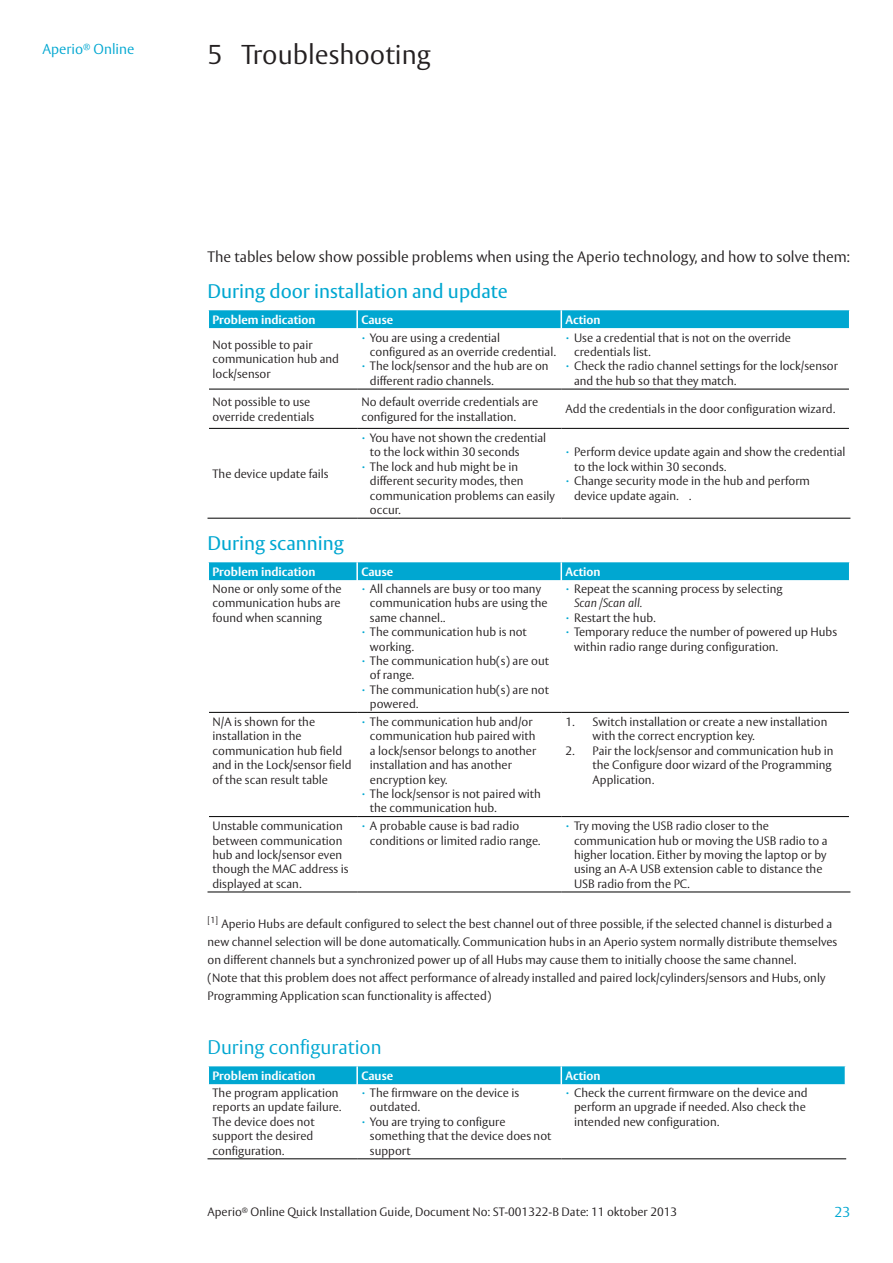
<style>
.page{position:relative;width:893px;height:1263px;background:#fff}
.page>*{position:absolute;margin:0;border:0;box-sizing:border-box;transform-origin:0 0}
.t1{font:300 27px "ASSA Vesta";color:#231f20}
.t2{font:19.5px "ASSA Vesta";color:#00a7d1}
.t3{font:300 19.5px "ASSA Vesta";color:#00a7d1}
.t4{font:300 15px "ASSA Vesta";color:#231f20}
.t5{font:300 14.25px "ASSA Vesta";color:#00a7d1}
.t6{font:300 12px/14.4px "ASSA Vesta";color:#231f20}
.t7{font:700 12px "ASSA Vesta";color:#fff}
.t8{font:italic 300 12px "ASSA Vesta";color:#231f20}
.s1{font-size:14.25px;color:#00a7d1}
</style>
<div class="page">
<div style="left:208px;top:310px;width:642px;height:18px;background:#00a7d1"></div>
<hr style="left:209px;top:389px;width:148px;height:1px;background:#000">
<hr style="left:357px;top:389px;width:204px;height:1px;background:#000">
<hr style="left:561px;top:389px;width:288px;height:1px;background:#000">
<hr style="left:209px;top:428px;width:148px;height:1px;background:#000">
<hr style="left:357px;top:428px;width:204px;height:1px;background:#000">
<hr style="left:561px;top:428px;width:288px;height:1px;background:#000">
<hr style="left:207px;top:518px;width:150px;height:1px;background:#000">
<hr style="left:357px;top:518px;width:204px;height:1px;background:#000">
<hr style="left:561px;top:518px;width:289px;height:1px;background:#000">
<div style="left:208px;top:562px;width:642px;height:18px;background:#00a7d1"></div>
<hr style="left:209px;top:816px;width:148px;height:1px;background:#000">
<hr style="left:357px;top:816px;width:204px;height:1px;background:#000">
<hr style="left:561px;top:816px;width:288px;height:1px;background:#000">
<hr style="left:207px;top:891px;width:150px;height:1px;background:#000">
<hr style="left:357px;top:891px;width:204px;height:1px;background:#000">
<hr style="left:561px;top:891px;width:289px;height:1px;background:#000">
<hr style="left:209px;top:712px;width:148px;height:1px;background:#000">
<hr style="left:357px;top:712px;width:204px;height:1px;background:#000">
<hr style="left:561px;top:712px;width:288px;height:1px;background:#000">
<svg style="left:208px;top:1066px;width:638px;height:18px;background:#07a9d2"></svg>
<hr style="left:207px;top:1158px;width:150px;height:1px;background:#000">
<hr style="left:357px;top:1158px;width:204px;height:1px;background:#000">
<hr style="left:561px;top:1158px;width:285px;height:1px;background:#000">
<p class="t5" style="left:43px;top:40px;width:93px">Aperio<sup>®</sup> Online</p>
<h1 class="t1" style="left:207px;top:38px;width:225px">5 Troubleshooting</h1>
<p class="t4" style="left:207px;top:247px;width:644px">The tables below show possible problems when using the Aperio technology, and how to solve them:</p>
<h2 class="t2" style="left:207px;top:279px;width:302px">During door installation and update</h2>
<p class="t7" style="left:212px;top:312px;width:104px">Problem indication</p>
<p class="t7" style="left:361px;top:312px;width:33px">Cause</p>
<p class="t7" style="left:566px;top:312px;width:37px">Action</p>
<p class="t6" style="left:212px;top:338px;width:128px">Not possible to pair communication hub and lock/sensor</p>
<p class="t6" style="left:361px;top:331px;width:140px"><span class="s1">∙</span> You are using a credential</p>
<p class="t6" style="left:370px;top:345px;width:187px">configured as an override credential.</p>
<p class="t6" style="left:361px;top:360px;width:189px"><span class="s1">∙</span> The lock/sensor and the hub are on</p>
<p class="t6" style="left:370px;top:374px;width:125px">different radio channels.</p>
<p class="t6" style="left:566px;top:331px;width:227px"><span class="s1">∙</span> Use a credential that is not on the override</p>
<p class="t6" style="left:574px;top:345px;width:78px">credentials list.</p>
<p class="t6" style="left:566px;top:360px;width:274px"><span class="s1">∙</span> Check the radio channel settings for the lock/sensor</p>
<p class="t6" style="left:574px;top:374px;width:164px">and the hub so that they match.</p>
<p class="t6" style="left:213px;top:395px;width:103px">Not possible to use override credentials</p>
<p class="t6" style="left:361px;top:395px;width:178px">No default override credentials are configured for the installation.</p>
<p class="t6" style="left:566px;top:402px;width:271px">Add the credentials in the door configuration wizard.</p>
<p class="t6" style="left:213px;top:467px;width:118px">The device update fails</p>
<p class="t6" style="left:361px;top:431px;width:186px"><span class="s1">∙</span> You have not shown the credential</p>
<p class="t6" style="left:370px;top:445px;width:151px">to the lock within 30 seconds</p>
<p class="t6" style="left:361px;top:460px;width:158px"><span class="s1">∙</span> The lock and hub might be in</p>
<p class="t6" style="left:370px;top:474px;width:155px">different security modes, then</p>
<p class="t6" style="left:370px;top:489px;width:186px">communication problems can easily</p>
<p class="t6" style="left:370px;top:503px;width:32px">occur.</p>
<p class="t6" style="left:566px;top:445px;width:281px"><span class="s1">∙</span> Perform device update again and show the credential</p>
<p class="t6" style="left:574px;top:460px;width:154px">to the lock within 30 seconds.</p>
<p class="t6" style="left:566px;top:474px;width:246px"><span class="s1">∙</span> Change security mode in the hub and perform</p>
<p class="t6" style="left:574px;top:489px;width:119px">device update again. .</p>
<h2 class="t2" style="left:207px;top:531px;width:138px">During scanning</h2>
<p class="t7" style="left:212px;top:564px;width:104px">Problem indication</p>
<p class="t7" style="left:361px;top:564px;width:33px">Cause</p>
<p class="t7" style="left:566px;top:564px;width:37px">Action</p>
<p class="t6" style="left:212px;top:582px;width:131px;text-align:justify">None or only some of the communication hubs are found when scanning</p>
<p class="t6" style="left:361px;top:582px;width:181px"><span class="s1">∙</span> All channels are busy or too many</p>
<p class="t6" style="left:566px;top:582px;width:219px"><span class="s1">∙</span> Repeat the scanning process by selecting</p>
<p class="t8" style="left:574px;top:596px;width:70px">Scan /Scan all.</p>
<p class="t6" style="left:566px;top:611px;width:91px"><span class="s1">∙</span> Restart the hub.</p>
<p class="t6" style="left:566px;top:625px;width:273px"><span class="s1">∙</span> Temporary reduce the number of powered up Hubs</p>
<p class="t6" style="left:574px;top:640px;width:206px">within radio range during configuration.</p>
<p class="t6" style="left:370px;top:596px;width:179px">communication hubs are using the</p>
<p class="t6" style="left:370px;top:611px;width:77px">same channel..</p>
<p class="t6" style="left:361px;top:625px;width:167px"><span class="s1">∙</span> The communication hub is not</p>
<p class="t6" style="left:370px;top:640px;width:46px">working.</p>
<p class="t6" style="left:361px;top:654px;width:189px"><span class="s1">∙</span> The communication hub(s) are out</p>
<p class="t6" style="left:370px;top:668px;width:46px">of range.</p>
<p class="t6" style="left:361px;top:683px;width:189px"><span class="s1">∙</span> The communication hub(s) are not</p>
<p class="t6" style="left:370px;top:697px;width:50px">powered.</p>
<p class="t6" style="left:213px;top:715px;width:141px">N/A is shown for the installation in the communication hub field and in the Lock/sensor field of the scan result table</p>
<p class="t6" style="left:361px;top:715px;width:173px"><span class="s1">∙</span> The communication hub and/or</p>
<p class="t6" style="left:370px;top:729px;width:167px">communication hub paired with</p>
<p class="t6" style="left:370px;top:744px;width:168px">a lock/sensor belongs to another</p>
<p class="t6" style="left:370px;top:758px;width:143px">installation and has another</p>
<p class="t6" style="left:370px;top:773px;width:79px">encryption key.</p>
<p class="t6" style="left:361px;top:787px;width:181px"><span class="s1">∙</span> The lock/sensor is not paired with</p>
<p class="t6" style="left:370px;top:801px;width:128px">the communication hub.</p>
<p class="t6" style="left:593px;top:715px;width:236px;text-indent:-27px">1. Switch installation or create a new installation with the correct encryption key.</p>
<p class="t6" style="left:593px;top:744px;width:242px;text-indent:-27px">2. Pair the lock/sensor and communication hub in the Configure door wizard of the Programming<br>Application.</p>
<p class="t6" style="left:212px;top:819px;width:138px">Unstable communication between communication hub and lock/sensor even though the MAC address is displayed at scan.</p>
<p class="t6" style="left:370px;top:819px;width:172px;text-indent:-9px"><span class="s1">∙</span> A probable cause is bad radio conditions or limited radio range.</p>
<p class="t6" style="left:574px;top:819px;width:255px;text-indent:-9px"><span class="s1">∙</span> Try moving the USB radio closer to the communication hub or moving the USB radio to a higher location. Either by moving the laptop or by using an A-A USB extension cable to distance the USB radio from the PC.</p>
<p class="t6" style="left:207px;top:915px;width:631px;line-height:18px"><sup>[1]</sup> Aperio Hubs are default configured to select the best channel out of three possible, if the selected channel is disturbed a new channel selection will be done automatically. Communication hubs in an Aperio system normally distribute themselves on different channels but a synchronized power up of all Hubs may cause them to initially choose the same channel.<br>(Note that this problem does not affect performance of already installed and paired lock/cylinders/sensors and Hubs, only Programming Application scan functionality is affected)</p>
<h2 class="t3" style="left:207px;top:1035px;width:176px">During configuration</h2>
<p class="t7" style="left:212px;top:1068px;width:104px">Problem indication</p>
<p class="t7" style="left:361px;top:1068px;width:33px">Cause</p>
<p class="t7" style="left:566px;top:1068px;width:37px">Action</p>
<p class="t6" style="left:212px;top:1086px;width:130px">The program application reports an update failure.<br>The device does not support the desired configuration.</p>
<p class="t6" style="left:361px;top:1086px;width:159px"><span class="s1">∙</span> The firmware on the device is</p>
<p class="t6" style="left:574px;top:1086px;width:235px;text-indent:-9px"><span class="s1">∙</span> Check the current firmware on the device and perform an upgrade if needed. Also check the intended new configuration.</p>
<p class="t6" style="left:370px;top:1100px;width:52px">outdated.</p>
<p class="t6" style="left:361px;top:1115px;width:146px"><span class="s1">∙</span> You are trying to configure</p>
<p class="t6" style="left:370px;top:1129px;width:183px">something that the device does not</p>
<p class="t6" style="left:370px;top:1144px;width:42px">support</p>
<p class="t6" style="left:207px;top:1205px;width:471px">Aperio<sup>®</sup> Online Quick Installation Guide, Document No: ST-001322-B Date: 11 oktober 2013</p>
<p class="t5" style="left:834px;top:1204px;width:17px">23</p>
</div>
